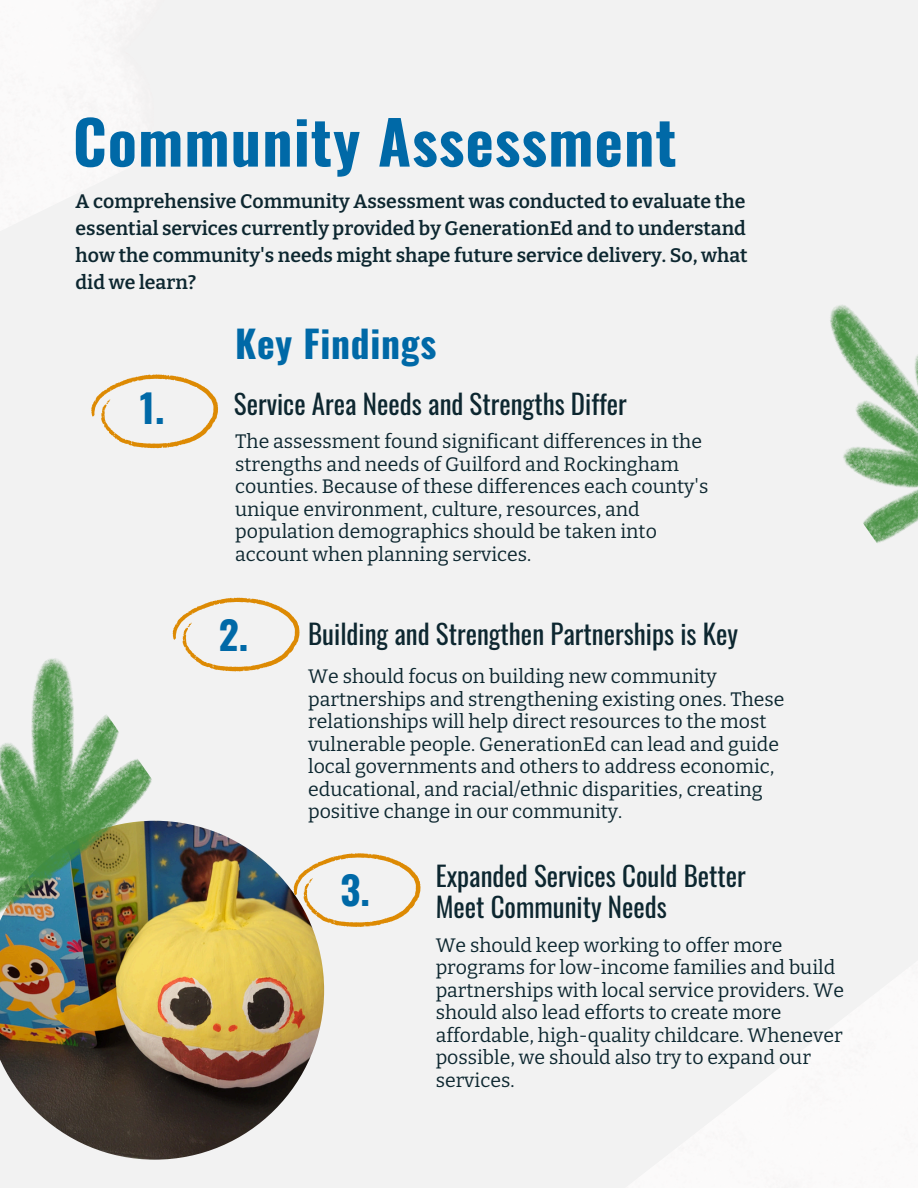
<style>
.page{position:relative;width:918px;height:1188px;background:#f2f2f2}
.page>*{position:absolute;margin:0;border:0;box-sizing:border-box;transform-origin:0 0}
.t1{font:700 60px "Oswald";letter-spacing:.02em;color:#0069a7}
.t2{font:700 39px "Oswald";color:#0069a7}
.t3{font:700 37.5px "Oswald";letter-spacing:.02em;color:#0069a7}
.t4{font:27px/31.5px "Oswald";color:#0d2730}
.t5{font:19.5px/22.5px "Bitter";color:#0d2730}
.t6{font:600 19.5px/27px "Bitter";color:#0d2730}
</style>
<div class="page">
<img style="left:0;top:821px;width:324px;height:339px">
<img style="left:0;top:658px;width:167px;height:283px">
<img style="left:830px;top:305px;width:88px;height:238px">
<svg style="left:91px;top:374px;width:127px;height:74px"></svg>
<svg style="left:173px;top:598px;width:127px;height:73px"></svg>
<svg style="left:294px;top:853px;width:127px;height:74px"></svg>
<h3 class="t1" style="left:73px;top:95px;width:605px">Community Assessment</h3>
<p class="t6" style="left:76px;top:188px;width:674px">A comprehensive Community Assessment was conducted to evaluate the essential services currently provided by GenerationEd and to understand how the community's needs might shape future service delivery. So, what did we learn?</p>
<h2 class="t2" style="left:140px;top:378px;width:26px">1.</h2>
<p class="t3" style="left:235px;top:315px;width:203px">Key Findings</p>
<p class="t4" style="left:234px;top:387px;width:394px">Service Area Needs and Strengths Differ</p>
<h2 class="t5" style="left:235px;top:431px;width:475px">The assessment found significant differences in the strengths and needs of Guilford and Rockingham counties. Because of these differences each county's unique environment, culture, resources, and population demographics should be taken into account when planning services.</h2>
<p class="t2" style="left:219px;top:604px;width:31px">2.</p>
<p class="t4" style="left:308px;top:617px;width:431px">Building and Strengthen Partnerships is Key</p>
<h3 class="t5" style="left:308px;top:665px;width:478px">We should focus on building new community partnerships and strengthening existing ones. These relationships will help direct resources to the most vulnerable people. GenerationEd can lead and guide local governments and others to address economic, educational, and racial/ethnic disparities, creating positive change in our community.</h3>
<h3 class="t2" style="left:340px;top:860px;width:31px">3.</h3>
<p class="t4" style="left:436px;top:859px;width:312px">Expanded Services Could Better<br>Meet Community Needs</p>
<p class="t5" style="left:436px;top:934px;width:410px">We should keep working to offer more programs for low-income families and build partnerships with local service providers. We should also lead efforts to create more affordable, high-quality childcare. Whenever possible, we should also try to expand our services.</p>
</div>
